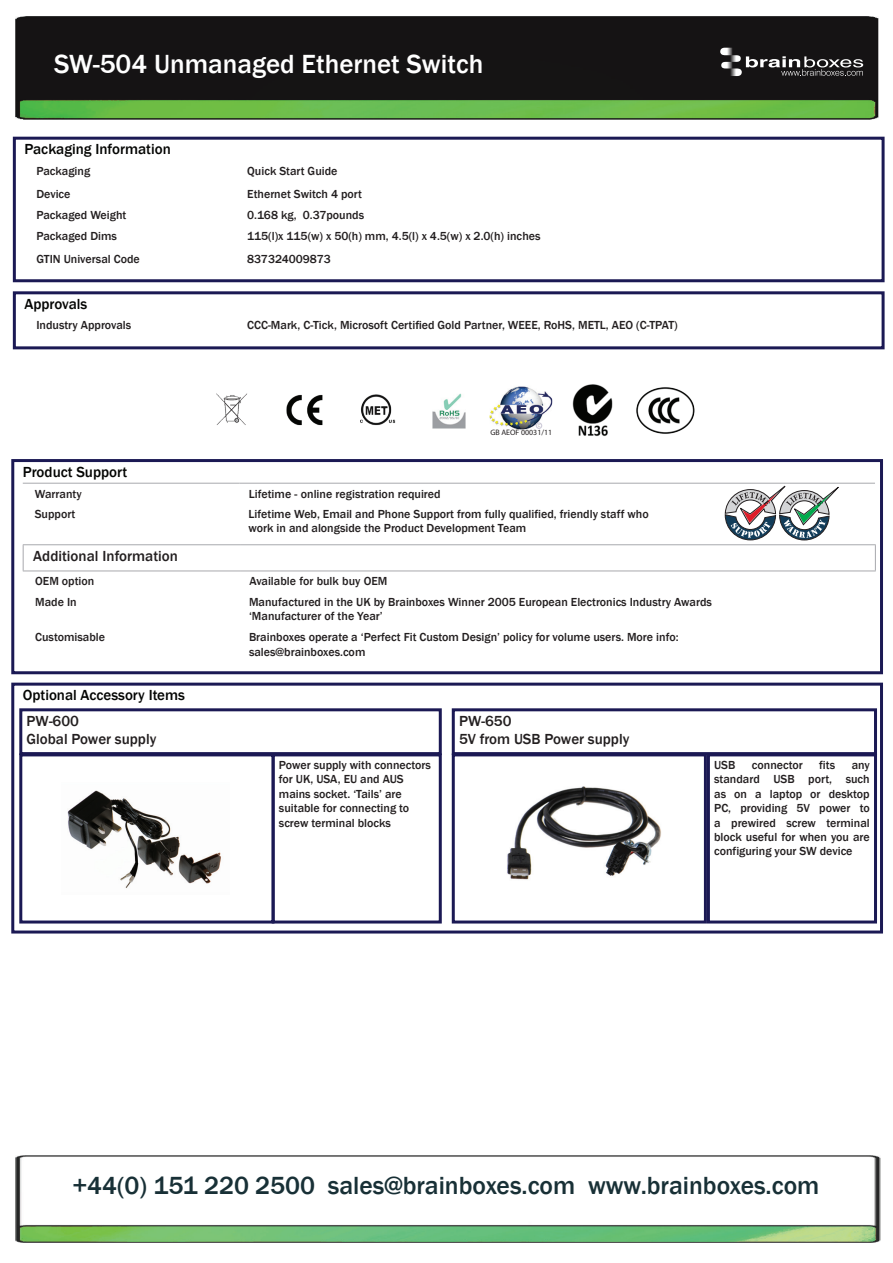
<style>
.page{position:relative;width:893px;height:1263px;background:#fff}
.page>*{position:absolute;margin:0;border:0;box-sizing:border-box;transform-origin:0 0}
.t1{font:500 27px "Franklin Gothic";color:#fff}
.t2{font:500 25.5px "Franklin Gothic";color:#183036}
.t3{font:500 15px/18px "Franklin Gothic";color:#231f20}
.t4{font:500 15px "Franklin Gothic";color:#040503}
.t5{font:500 12px/14.4px "Franklin Gothic";color:#231f20}
.t6{font:7.95px "Myriad Pro";color:#231f20}
</style>
<div class="page">
<img style="left:16px;top:16px;width:863px;height:104px">
<img style="left:16px;top:1155px;width:864px;height:88px">
<svg style="left:720px;top:48px;width:143px;height:28px;background:#444344"></svg>
<div style="left:13px;top:291px;width:872px;height:58px;border:3px solid #1b1954"></div>
<div style="left:13px;top:137px;width:872px;height:145px;border:3px solid #1b1954"></div>
<img style="left:490px;top:386px;width:62px;height:44px">
<svg style="left:536px;top:422px;width:6px;height:7px"></svg>
<img style="left:286px;top:394px;width:37px;height:32px">
<img style="left:572px;top:384px;width:41px;height:52px">
<img style="left:636px;top:387px;width:59px;height:47px">
<img style="left:360px;top:394px;width:36px;height:32px">
<img style="left:432px;top:393px;width:34px;height:36px">
<img style="left:216px;top:393px;width:31px;height:32px">
<hr style="left:23px;top:483px;width:217px;height:1px;background:#a8a9ad">
<hr style="left:240px;top:483px;width:635px;height:1px;background:#a8a9ad">
<svg style="left:23px;top:545px;width:1px;height:26px"></svg>
<svg style="left:875px;top:545px;width:1px;height:26px"></svg>
<hr style="left:23px;top:544px;width:217px;height:1px;background:#a8a9ad">
<hr style="left:240px;top:544px;width:636px;height:1px;background:#a8a9ad">
<hr style="left:23px;top:571px;width:217px;height:1px;background:#a8a9ad">
<hr style="left:240px;top:571px;width:636px;height:1px;background:#a8a9ad">
<div style="left:11px;top:459px;width:872px;height:215px;border:3px solid #1b1954"></div>
<svg style="left:725px;top:485px;width:113px;height:55px"></svg>
<div style="left:11px;top:683px;width:872px;height:250px;border:3px solid #1b1954"></div>
<div style="left:272px;top:753px;width:170px;height:170px;border:3px solid #1b1954"></div>
<img style="left:67px;top:790px;width:154px;height:98px">
<div style="left:19px;top:753px;width:255px;height:170px;border:3px solid #1b1954"></div>
<div style="left:19px;top:708px;width:423px;height:47px;border:3px solid #1b1954"></div>
<img style="left:507px;top:786px;width:154px;height:94px">
<div style="left:452px;top:753px;width:255px;height:170px;border:3px solid #1b1954"></div>
<div style="left:707px;top:753px;width:170px;height:170px;border:3px solid #1b1954"></div>
<div style="left:452px;top:708px;width:425px;height:47px;border:3px solid #1b1954"></div>
<h1 class="t1" style="left:54px;top:47px;width:431px">SW-504 Unmanaged Ethernet Switch</h1>
<p class="t4" style="left:24px;top:140px;width:148px">Packaging Information</p>
<p class="t5" style="left:36px;top:164px;width:55px">Packaging</p>
<p class="t5" style="left:247px;top:164px;width:92px">Quick Start Guide</p>
<p class="t5" style="left:36px;top:187px;width:36px">Device</p>
<p class="t5" style="left:247px;top:187px;width:116px">Ethernet Switch 4 port</p>
<p class="t5" style="left:36px;top:208px;width:92px">Packaged Weight</p>
<p class="t5" style="left:247px;top:208px;width:118px">0.168 kg, 0.37pounds</p>
<p class="t5" style="left:36px;top:229px;width:82px">Packaged Dims</p>
<p class="t5" style="left:247px;top:229px;width:295px">115(l)x 115(w) x 50(h) mm, 4.5(l) x 4.5(w) x 2.0(h) inches</p>
<p class="t5" style="left:36px;top:252px;width:105px">GTIN Universal Code</p>
<p class="t5" style="left:247px;top:252px;width:85px">837324009873</p>
<p class="t4" style="left:24px;top:295px;width:64px">Approvals</p>
<p class="t5" style="left:36px;top:318px;width:96px">Industry Approvals</p>
<p class="t5" style="left:247px;top:318px;width:432px">CCC-Mark, C-Tick, Microsoft Certified Gold Partner, WEEE, RoHS, METL, AEO (C-TPAT)</p>
<p class="t6" style="left:490px;top:428px;width:63px">GB AEOF 00031/11</p>
<p class="t4" style="left:23px;top:462px;width:106px">Product Support</p>
<p class="t5" style="left:35px;top:486px;width:48px">Warranty</p>
<p class="t5" style="left:249px;top:486px;width:193px">Lifetime - online registration required</p>
<p class="t5" style="left:35px;top:507px;width:42px">Support</p>
<p class="t5" style="left:249px;top:507px;width:402px">Lifetime Web, Email and Phone Support from fully qualified, friendly staff who work in and alongside the Product Development Team</p>
<p class="t3" style="left:33px;top:547px;width:146px">Additional Information</p>
<p class="t5" style="left:35px;top:574px;width:61px">OEM option</p>
<p class="t5" style="left:249px;top:574px;width:140px">Available for bulk buy OEM</p>
<p class="t5" style="left:35px;top:595px;width:43px">Made In</p>
<p class="t5" style="left:249px;top:595px;width:464px">Manufactured in the UK by Brainboxes Winner 2005 European Electronics Industry Awards ‘Manufacturer of the Year’</p>
<p class="t5" style="left:35px;top:630px;width:71px">Customisable</p>
<p class="t5" style="left:249px;top:630px;width:431px">Brainboxes operate a ‘Perfect Fit Custom Design’ policy for volume users. More info: sales@brainboxes.com</p>
<p class="t4" style="left:23px;top:686px;width:164px">Optional Accessory Items</p>
<p class="t3" style="left:27px;top:712px;width:131px">PW-600<br>Global Power supply</p>
<p class="t5" style="left:279px;top:758px;width:153px">Power supply with connectors for UK, USA, EU and AUS mains socket. ‘Tails’ are suitable for connecting to screw terminal blocks</p>
<p class="t3" style="left:459px;top:712px;width:172px">PW-650<br>5V from USB Power supply</p>
<p class="t5" style="left:714px;top:758px;width:23px">USB</p>
<p class="t5" style="left:752px;top:758px;width:52px">connector</p>
<p class="t5" style="left:819px;top:758px;width:17px">fits</p>
<p class="t5" style="left:714px;top:758px;width:157px;text-align:justify;text-indent:137px">any standard USB port, such as on a laptop or desktop PC, providing 5V power to a prewired screw terminal block useful for when you are configuring your SW device</p>
<h2 class="t2" style="left:72px;top:1169px;width:748px">+44(0) 151 220 2500 sales@brainboxes.com www.brainboxes.com</h2>
</div>
